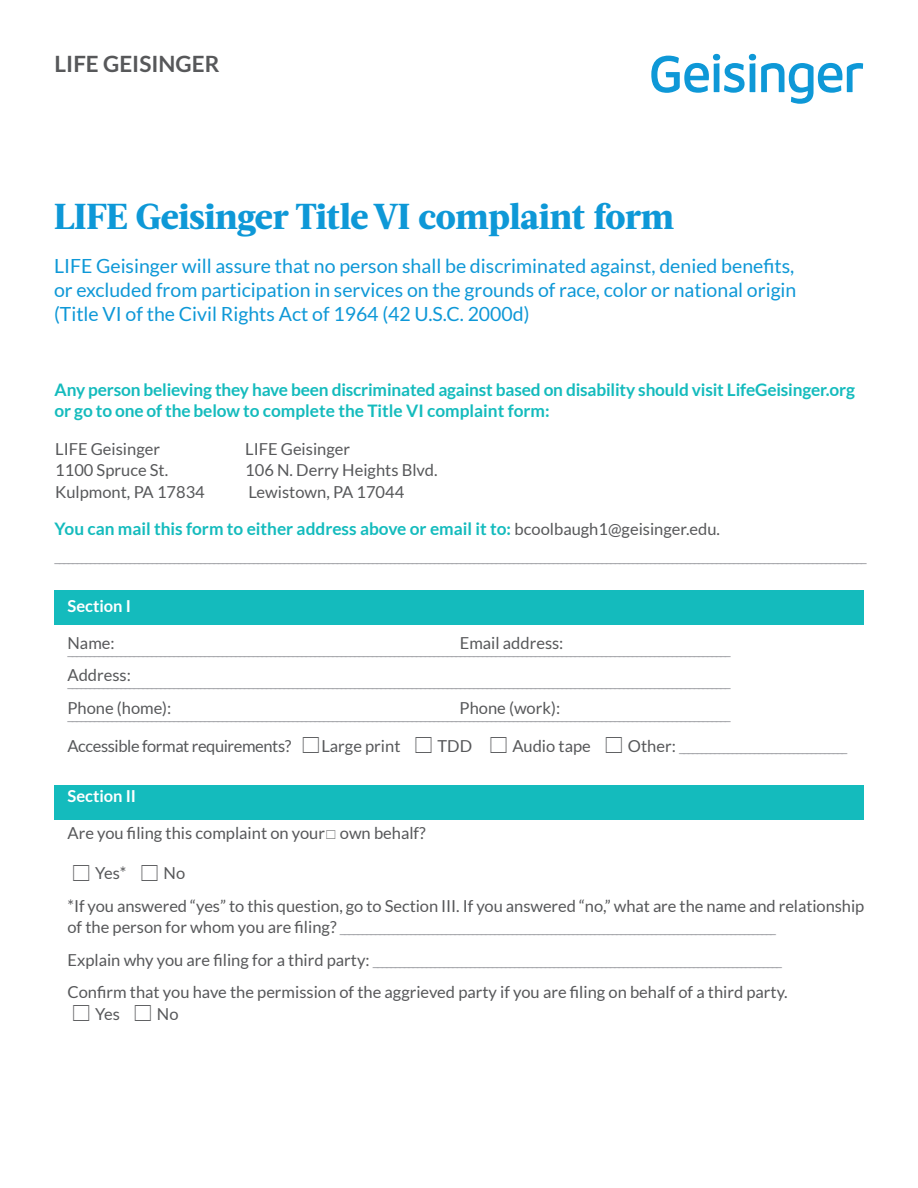
<style>
.page{position:relative;width:918px;height:1188px;background:#fff}
.page>*{position:absolute;margin:0;border:0;box-sizing:border-box;transform-origin:0 0}
.t1{font:800 36px "Acta";letter-spacing:-.01em;color:#0e98d7}
.t2{font:700 22.5px "Lato";color:#57585a}
.t3{font:19.5px/24px "Lato";color:#0e98d7;text-align:justify}
.t4{font:700 17.25px/21px "Lato";letter-spacing:-.01em;color:#14bbbd}
.t5{font:16.5px/21.8px "Lato";color:#57585a}
.t6{font:16.5px "Lato";letter-spacing:-.025em;color:#57585a}
.t7{font:700 16.5px "Lato";color:#fff}
.t8{font:15px/32.2px "Lato";color:#a8a9ad}
.s1{font-weight:400;font-size:16.5px;color:#57585a}
.s2{font-size:16.5px;color:#57585a}
</style>
<div class="page">
<div style="left:55px;top:590px;width:809px;height:35px;background:#14bbbd"></div>
<svg style="left:651px;top:54px;width:212px;height:50px"></svg>
<div style="left:55px;top:785px;width:809px;height:35px;background:#14bbbd"></div>
<h2 class="t2" style="left:55px;top:51px;width:166px">LIFE GEISINGER</h2>
<h1 class="t1" style="left:54px;top:195px;width:622px">LIFE Geisinger Title VI complaint form</h1>
<p class="t3" style="left:54px;top:254px;width:744px">LIFE Geisinger will assure that no person shall be discriminated against, denied benefits, or excluded from participation in services on the grounds of race, color or national origin (Title VI of the Civil Rights Act of 1964 (42 U.S.C. 2000d)</p>
<p class="t4" style="left:55px;top:379px;width:802px">Any person believing they have been discriminated against based on disability should visit LifeGeisinger.org or go to one of the below to complete the Title VI complaint form:</p>
<p class="t5" style="left:55px;top:438px;width:151px">LIFE Geisinger<br>1100 Spruce St.<br>Kulpmont, PA 17834</p>
<p class="t5" style="left:245px;top:438px;width:194px">LIFE Geisinger<br>106 N. Derry Heights Blvd.<br>Lewistown, PA 17044</p>
<p class="t4" style="left:55px;top:518px;width:667px">You can mail this form to either address above or email it to: <span class="s1">bcoolbaugh1@geisinger.edu.</span></p>
<p class="t8" style="left:55px;top:540px;width:813px">________________________________________________________________________________________________________________________________________________________________________________________</p>
<p class="t7" style="left:67px;top:597px;width:65px">Section I</p>
<p class="t5" style="left:67px;top:632px;width:49px">Name:</p>
<p class="t5" style="left:460px;top:632px;width:105px">Email address:</p>
<p class="t8" style="left:68px;top:633px;width:665px">______________________________________________________________________________________________________________________________________________________</p>
<p class="t5" style="left:67px;top:664px;width:65px">Address:</p>
<p class="t8" style="left:68px;top:666px;width:665px">______________________________________________________________________________________________________________________________________________________</p>
<p class="t5" style="left:67px;top:697px;width:105px">Phone (home):</p>
<p class="t5" style="left:460px;top:697px;width:102px">Phone (work):</p>
<p class="t8" style="left:68px;top:698px;width:665px">______________________________________________________________________________________________________________________________________________________</p>
<p class="t6" style="left:67px;top:737px;width:225px">Accessible format requirements?</p>
<p class="t5" style="left:321px;top:735px;width:81px">Large print</p>
<p class="t5" style="left:438px;top:735px;width:36px">TDD</p>
<p class="t5" style="left:512px;top:735px;width:80px">Audio tape</p>
<p class="t8" style="left:628px;top:730px;width:221px"><span class="s2">Other:</span> ______________________________________</p>
<p class="t7" style="left:67px;top:787px;width:70px">Section II</p>
<p class="t5" style="left:67px;top:822px;width:360px">Are you filing this complaint on your own behalf?</p>
<p class="t5" style="left:95px;top:862px;width:33px">Yes*</p>
<p class="t5" style="left:67px;top:857px;width:798px;line-height:32.2px;text-indent:96px">No<br>*If you answered “yes” to this question, go to Section III. If you answered “no,” what are the name and relationship</p>
<p class="t8" style="left:67px;top:912px;width:716px"><span class="s2">of the person for whom you are filing?</span> ___________________________________________________________________________________________________<br><span class="s2">Explain why you are filing for a third party:</span> _____________________________________________________________________________________________</p>
<p class="t5" style="left:95px;top:981px;width:694px;text-indent:-28px">Confirm that you have the permission of the aggrieved party if you are filing on behalf of a third party.<br>Yes</p>
<p class="t5" style="left:157px;top:1003px;width:23px">No</p>
</div>
